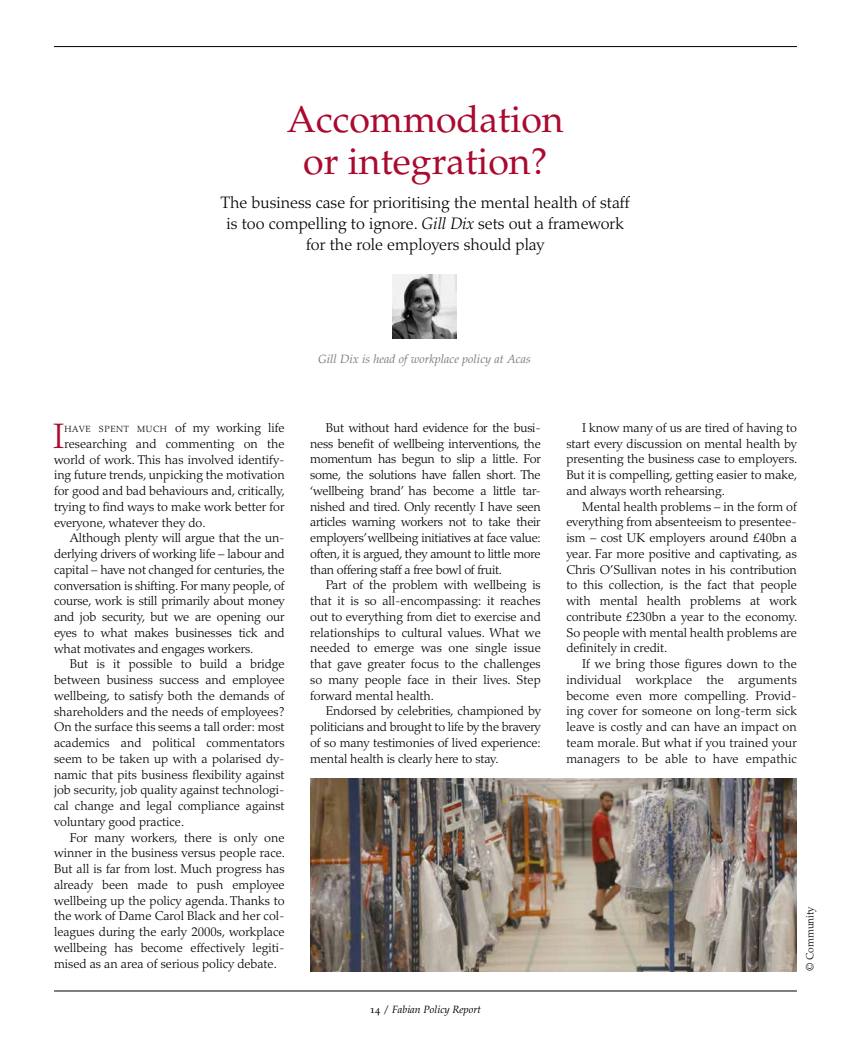
<style>
.page{position:relative;width:851px;height:1042px;background:#fff}
.page>*{position:absolute;margin:0;border:0;box-sizing:border-box;transform-origin:0 0}
.t1{font:37.5px/42px "Palatino LT Std";color:#aa0a2f;text-align:center}
.t2{font:300 35.25px "Palatino LT Std";color:#aa0a2f}
.t3{font:300 16.5px/21px "Palatino LT Std";color:#000;text-align:center}
.t4{font:300 12.75px/15.8px "Palatino LT Std";color:#000;text-align:justify}
.t5{font:italic 12px "Palatino LT Std";color:#7c7b7b}
.t6{font:italic 10.5px "Palatino LT Std";color:#000}
.t7{font:300 10.5px "Palatino LT Std";color:#000}
.s1{font-style:italic}
.s2{font-size:8.85px}
.s3{font-style:normal}
</style>
<div class="page">
<hr style="left:54px;top:46px;width:742px;height:1px;background:#000">
<hr style="left:54px;top:990px;width:742px;height:1px;background:#000">
<img style="left:392px;top:274px;width:64px;height:64px">
<img style="left:310px;top:778px;width:486px;height:193px">
<h1 class="t1" style="left:287px;top:99px;width:278px">Accommodation or integration?</h1>
<p class="t3" style="left:221px;top:192px;width:410px">The business case for prioritising the mental health of staff is too compelling to ignore. <span class="s1">Gill Dix</span> sets out a framework for the role employers should play</p>
<h2 class="t2" style="left:53px;top:415px;width:13px">I</h2>
<p class="t4" style="left:64px;top:420px;width:222px"><span class="s2">HAVE SPENT MUCH</span> of my working life</p>
<p class="t4" style="left:64px;top:436px;width:222px">researching and commenting on the</p>
<p class="t4" style="left:54px;top:452px;width:232px">world of work. This has involved identify-</p>
<p class="t4" style="left:54px;top:467px;width:232px">ing future trends, unpicking the motivation</p>
<p class="t4" style="left:54px;top:483px;width:232px">for good and bad behaviours and, critically,</p>
<p class="t4" style="left:54px;top:499px;width:232px">trying to find ways to make work better for</p>
<p class="t4" style="left:54px;top:514px;width:153px">everyone, whatever they do.</p>
<p class="t4" style="left:70px;top:530px;width:216px">Although plenty will argue that the un-</p>
<p class="t4" style="left:54px;top:546px;width:232px">derlying drivers of working life – labour and</p>
<p class="t4" style="left:54px;top:562px;width:232px">capital – have not changed for centuries, the</p>
<p class="t4" style="left:54px;top:577px;width:232px">conversation is shifting. For many people, of</p>
<p class="t4" style="left:54px;top:593px;width:232px">course, work is still primarily about money</p>
<p class="t4" style="left:54px;top:609px;width:232px">and job security, but we are opening our</p>
<p class="t4" style="left:54px;top:625px;width:232px">eyes to what makes businesses tick and</p>
<p class="t4" style="left:54px;top:640px;width:201px">what motivates and engages workers.</p>
<p class="t4" style="left:70px;top:656px;width:216px">But is it possible to build a bridge</p>
<p class="t4" style="left:54px;top:672px;width:232px">between business success and employee</p>
<p class="t4" style="left:54px;top:688px;width:232px">wellbeing, to satisfy both the demands of</p>
<p class="t4" style="left:54px;top:703px;width:232px">shareholders and the needs of employees?</p>
<p class="t4" style="left:54px;top:719px;width:232px">On the surface this seems a tall order: most</p>
<p class="t4" style="left:54px;top:735px;width:232px">academics and political commentators</p>
<p class="t4" style="left:54px;top:751px;width:232px">seem to be taken up with a polarised dy-</p>
<p class="t4" style="left:54px;top:766px;width:232px">namic that pits business flexibility against</p>
<p class="t4" style="left:54px;top:782px;width:232px">job security, job quality against technologi-</p>
<p class="t4" style="left:54px;top:798px;width:232px">cal change and legal compliance against</p>
<p class="t4" style="left:54px;top:814px;width:132px">voluntary good practice.</p>
<p class="t4" style="left:70px;top:829px;width:216px">For many workers, there is only one</p>
<p class="t4" style="left:54px;top:845px;width:232px">winner in the business versus people race.</p>
<p class="t4" style="left:54px;top:861px;width:232px">But all is far from lost. Much progress has</p>
<p class="t4" style="left:54px;top:877px;width:232px">already been made to push employee</p>
<p class="t4" style="left:54px;top:892px;width:232px">wellbeing up the policy agenda. Thanks to</p>
<p class="t4" style="left:54px;top:908px;width:232px">the work of Dame Carol Black and her col-</p>
<p class="t4" style="left:54px;top:924px;width:232px">leagues during the early 2000s, workplace</p>
<p class="t4" style="left:54px;top:940px;width:232px">wellbeing has become effectively legiti-</p>
<p class="t4" style="left:54px;top:955px;width:224px">mised as an area of serious policy debate.</p>
<p class="t5" style="left:318px;top:352px;width:214px">Gill Dix is head of workplace policy at Acas</p>
<p class="t4" style="left:310px;top:420px;width:232px;text-indent:16px">But without hard evidence for the busi&shy;ness benefit of wellbeing interventions, the momentum has begun to slip a little. For some, the solutions have fallen short. The ‘wellbeing brand’ has become a little tar&shy;nished and tired. Only recently I have seen articles warning workers not to take their employers’ wellbeing initiatives at face value: often, it is argued, they amount to little more than offering staff a free bowl of fruit.</p>
<p class="t4" style="left:310px;top:577px;width:232px;text-indent:16px">Part of the problem with wellbeing is that it is so all-encompassing: it reaches out to everything from diet to exercise and relationships to cultural values. What we needed to emerge was one single issue that gave greater focus to the challenges so many people face in their lives. Step forward mental health.</p>
<p class="t4" style="left:310px;top:703px;width:232px;text-indent:16px">Endorsed by celebrities, championed by politicians and brought to life by the bravery of so many testimonies of lived experience: mental health is clearly here to stay.</p>
<p class="t4" style="left:566px;top:420px;width:232px;text-indent:16px">I know many of us are tired of having to start every discussion on mental health by presenting the business case to employers.<br>But it is compelling, getting easier to make, and always worth rehearsing.</p>
<p class="t4" style="left:566px;top:499px;width:232px;text-indent:16px">Mental health problems – in the form of everything from absenteeism to presentee&shy;ism – cost UK employers around £40bn a year. Far more positive and captivating, as Chris O’Sullivan notes in his contribution to this collection, is the fact that people with mental health problems at work contribute £230bn a year to the economy.<br>So people with mental health problems are definitely in credit.</p>
<p class="t4" style="left:566px;top:656px;width:232px;text-indent:16px">If we bring those figures down to the individual workplace the arguments become even more compelling. Provid&shy;ing cover for someone on long-term sick leave is costly and can have an impact on team morale. But what if you trained your managers to be able to have empathic</p>
<p class="t6" style="left:370px;top:1004px;width:113px"><span class="s3">14 /</span> Fabian Policy Report</p>
<p class="t7" style="left:803px;top:971px;width:66px;rotate:-90deg">© Community</p>
</div>
